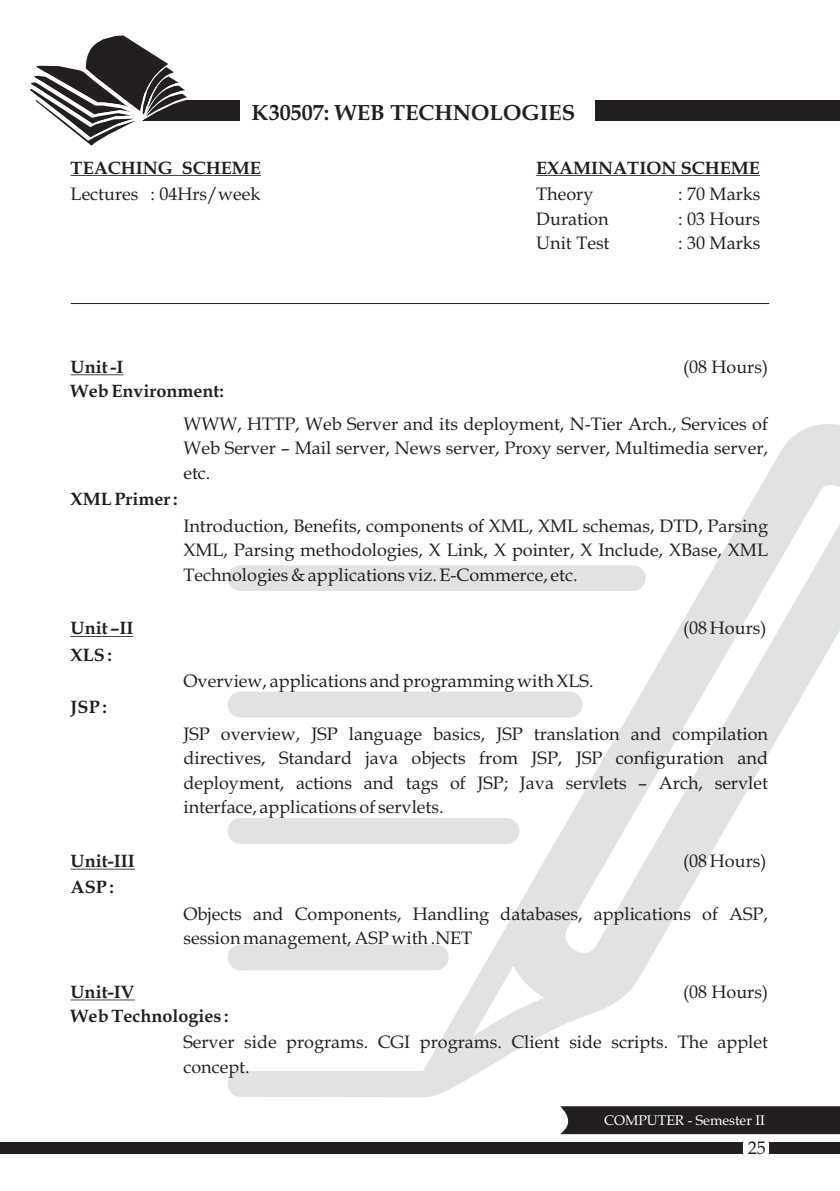
<style>
.page{position:relative;width:840px;height:1191px;background:#fff}
.page>*{position:absolute;margin:0;border:0;box-sizing:border-box;transform-origin:0 0}
.t1{font:700 22px "Book Antiqua";color:#231f20}
.t2{font:18px/24.6px "Book Antiqua";color:#231f20;text-align:justify}
.t3{font:700 18px/23.8px "Book Antiqua";color:#231f20}
.t4{font:14px "Book Antiqua";color:#fff}
</style>
<div class="page">
<svg style="left:228px;top:424px;width:611px;height:673px"></svg>
<hr style="left:71px;top:374px;width:52px;height:1px;background:#231f20">
<hr style="left:71px;top:636px;width:62px;height:1px;background:#231f20">
<hr style="left:71px;top:868px;width:64px;height:1px;background:#231f20">
<hr style="left:71px;top:999px;width:64px;height:1px;background:#231f20">
<hr style="left:71px;top:303px;width:697px;height:1px;background:#231f20">
<div style="left:101px;top:100px;width:139px;height:21px;background:#231f20"></div>
<svg style="left:30px;top:35px;width:157px;height:141px"></svg>
<div style="left:594px;top:100px;width:245px;height:21px;background:#231f20"></div>
<hr style="left:71px;top:175px;width:190px;height:1px;background:#231f20">
<hr style="left:536px;top:175px;width:223px;height:1px;background:#231f20">
<div style="left:768px;top:1142px;width:71px;height:11px;background:#231f20"></div>
<div style="left:0;top:1142px;width:743px;height:11px;background:#231f20"></div>
<div style="left:560px;top:1106px;width:279px;height:28px;background:#231f20"></div>
<p class="t1" style="left:251px;top:104px;width:325px">K30507: WEB TECHNOLOGIES</p>
<p class="t3" style="left:71px;top:157px;width:191px">TEACHING SCHEME</p>
<p class="t3" style="left:536px;top:157px;width:225px">EXAMINATION SCHEME</p>
<p class="t2" style="left:71px;top:184px;width:191px">Lectures : 04Hrs/week</p>
<p class="t2" style="left:677px;top:184px;width:84px">: 70 Marks</p>
<p class="t2" style="left:536px;top:208px;width:74px">Duration</p>
<p class="t2" style="left:677px;top:208px;width:83px">: 03 Hours</p>
<p class="t2" style="left:536px;top:233px;width:75px">Unit Test</p>
<p class="t2" style="left:677px;top:233px;width:84px">: 30 Marks</p>
<p class="t2" style="left:536px;top:184px;width:59px">Theory</p>
<p class="t2" style="left:682px;top:356px;width:86px">(08 Hours)</p>
<p class="t3" style="left:71px;top:357px;width:155px">Unit -I<br>Web Environment:</p>
<p class="t2" style="left:183px;top:413px;width:585px">WWW, HTTP, Web Server and its deployment, N-Tier Arch., Services of Web Server – Mail server, News server, Proxy server, Multimedia server, etc.</p>
<p class="t3" style="left:71px;top:489px;width:108px">XML Primer :</p>
<p class="t2" style="left:183px;top:515px;width:585px">Introduction, Benefits, components of XML, XML schemas, DTD, Parsing XML, Parsing methodologies, X Link, X pointer, X Include, XBase, XML Technologies &amp; applications viz. E-Commerce, etc.</p>
<p class="t3" style="left:71px;top:618px;width:64px">Unit –II</p>
<p class="t2" style="left:683px;top:618px;width:85px">(08 Hours)</p>
<p class="t3" style="left:71px;top:644px;width:43px">XLS :</p>
<p class="t2" style="left:183px;top:670px;width:411px">Overview, applications and programming with XLS.</p>
<p class="t3" style="left:71px;top:697px;width:38px">JSP :</p>
<p class="t2" style="left:183px;top:723px;width:585px">JSP overview, JSP language basics, JSP translation and compilation directives, Standard java objects from JSP, JSP configuration and deployment, actions and tags of JSP; Java servlets – Arch, servlet interface, applications of servlets.</p>
<p class="t3" style="left:71px;top:851px;width:65px">Unit-III</p>
<p class="t2" style="left:682px;top:850px;width:85px">(08 Hours)</p>
<p class="t3" style="left:71px;top:877px;width:45px">ASP :</p>
<p class="t2" style="left:183px;top:903px;width:585px">Objects and Components, Handling databases, applications of ASP, session management, ASP with .NET</p>
<p class="t3" style="left:71px;top:982px;width:65px">Unit-IV</p>
<p class="t2" style="left:682px;top:981px;width:86px">(08 Hours)</p>
<p class="t3" style="left:71px;top:1005px;width:159px">Web Technologies :</p>
<p class="t2" style="left:183px;top:1032px;width:585px">Server side programs. CGI programs. Client side scripts. The applet concept.</p>
<p class="t4" style="left:604px;top:1114px;width:162px">COMPUTER - Semester II</p>
<p class="t2" style="left:747px;top:1137px;width:19px">25</p>
</div>
